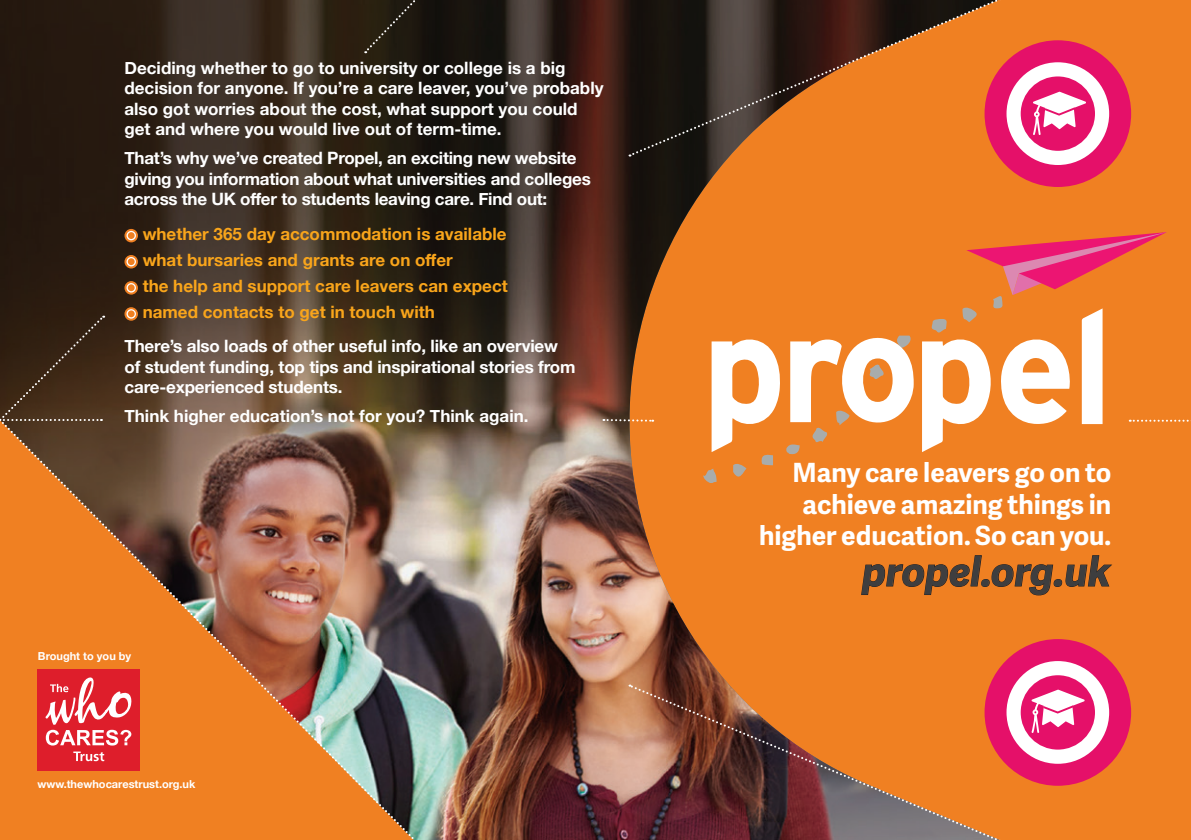
<style>
.page{position:relative;width:1191px;height:840px;background:#fff}
.page>*{position:absolute;margin:0;border:0;box-sizing:border-box;transform-origin:0 0}
.t1{font:italic 700 40px "Adelle Sans";color:#3e3e3f}
.t2{font:700 26.4px/31.8px "Adelle Sans";color:#fff;text-align:right}
.No_Spacing{font:700 17px/20.4px "Helvetica Neue";letter-spacing:-.01em;color:#fff}
.No_Spacing-2{font:700 17px "Helvetica Neue";color:#f9a51b}
.No_Spacing-3{font:700 11px "Helvetica Neue";color:#fff}
</style>
<div class="page">
<div style="left:558px;top:0;width:633px;height:839px;background:#f08022"></div>
<img style="left:0;top:0;width:990px;height:839px">
<svg style="left:603px;top:418px;width:50px;height:4px"></svg>
<svg style="left:630px;top:0;width:368px;height:156px"></svg>
<svg style="left:629px;top:683px;width:503px;height:156px"></svg>
<img style="left:0;top:372px;width:454px;height:467px">
<svg style="left:733px;top:305px;width:246px;height:176px"></svg>
<svg style="left:703px;top:468px;width:13px;height:14px"></svg>
<svg style="left:711px;top:335px;width:69px;height:117px"></svg>
<svg style="left:790px;top:331px;width:123px;height:97px"></svg>
<svg style="left:922px;top:232px;width:269px;height:220px"></svg>
<svg style="left:860px;top:554px;width:122px;height:41px"></svg>
<div style="left:981px;top:579px;width:8px;height:7px;border:1px solid #231f20;border-radius:50%"></div>
<svg style="left:991px;top:564px;width:62px;height:31px"></svg>
<div style="left:1054px;top:579px;width:7px;height:7px;border:1px solid #231f20;border-radius:50%"></div>
<svg style="left:1065px;top:555px;width:47px;height:32px"></svg>
<div style="left:984px;top:40px;width:147px;height:147px;background:#e51069;border-radius:50%"></div>
<div style="left:1006px;top:62px;width:103px;height:103px;background:#fff;border-radius:50%"></div>
<div style="left:1020px;top:76px;width:75px;height:75px;background:#e51069;border-radius:50%"></div>
<div style="left:984px;top:638px;width:147px;height:147px;background:#e51069;border-radius:50%"></div>
<div style="left:1006px;top:660px;width:103px;height:103px;background:#fff;border-radius:50%"></div>
<div style="left:1020px;top:674px;width:75px;height:75px;background:#e51069;border-radius:50%"></div>
<div style="left:37px;top:668px;width:103px;height:102px;background:#de1e2b"></div>
<svg style="left:46px;top:677px;width:86px;height:68px"></svg>
<svg style="left:73px;top:751px;width:31px;height:9px"></svg>
<svg style="left:1031px;top:689px;width:53px;height:43px"></svg>
<svg style="left:1033px;top:92px;width:53px;height:43px"></svg>
<svg style="left:365px;top:0;width:64px;height:53px;background:#241e13"></svg>
<svg style="left:0;top:315px;width:105px;height:141px;background:#4a311c"></svg>
<svg style="left:124px;top:229px;width:14px;height:13px"></svg>
<svg style="left:126px;top:231px;width:10px;height:9px"></svg>
<div style="left:128px;top:232px;width:7px;height:7px;background:#f08022;border-radius:50%"></div>
<svg style="left:124px;top:255px;width:14px;height:13px"></svg>
<svg style="left:126px;top:257px;width:10px;height:9px"></svg>
<div style="left:128px;top:258px;width:7px;height:7px;background:#f08022;border-radius:50%"></div>
<svg style="left:124px;top:281px;width:14px;height:13px"></svg>
<svg style="left:126px;top:283px;width:10px;height:9px"></svg>
<div style="left:128px;top:284px;width:7px;height:7px;background:#f08022;border-radius:50%"></div>
<svg style="left:124px;top:307px;width:14px;height:13px"></svg>
<svg style="left:126px;top:309px;width:10px;height:9px"></svg>
<div style="left:128px;top:310px;width:7px;height:7px;background:#f08022;border-radius:50%"></div>
<p class="No_Spacing" style="left:124px;top:58px;width:480px">Deciding whether to go to university or college is a big decision for anyone. If you’re a care leaver, you’ve probably also got worries about the cost, what support you could get and where you would live out of term-time.</p>
<p class="No_Spacing" style="left:124px;top:148px;width:468px">That’s why we’ve created Propel, an exciting new website giving you information about what universities and colleges across the UK offer to students leaving care. Find out:</p>
<p class="No_Spacing-2" style="left:143px;top:220px;width:365px">whether 365 day accommodation is available</p>
<p class="No_Spacing-2" style="left:143px;top:246px;width:311px">what bursaries and grants are on offer</p>
<p class="No_Spacing-2" style="left:143px;top:272px;width:366px">the help and support care leavers can expect</p>
<p class="No_Spacing-2" style="left:143px;top:298px;width:294px">named contacts to get in touch with</p>
<p class="No_Spacing" style="left:124px;top:336px;width:452px">There’s also loads of other useful info, like an overview of student funding, top tips and inspirational stories from care-experienced students.</p>
<p class="No_Spacing" style="left:124px;top:406px;width:405px">Think higher education’s not for you? Think again.</p>
<p class="No_Spacing-3" style="left:38px;top:646px;width:95px">Brought to you by</p>
<p class="No_Spacing-3" style="left:37px;top:775px;width:159px">www.thewhocarestrust.org.uk</p>
<p class="t2" style="left:759px;top:455px;width:354px">Many care leavers go on to achieve amazing things in higher education. So can you.</p>
<p class="t1" style="left:862px;top:543px;width:249px">propel.org.uk</p>
</div>
